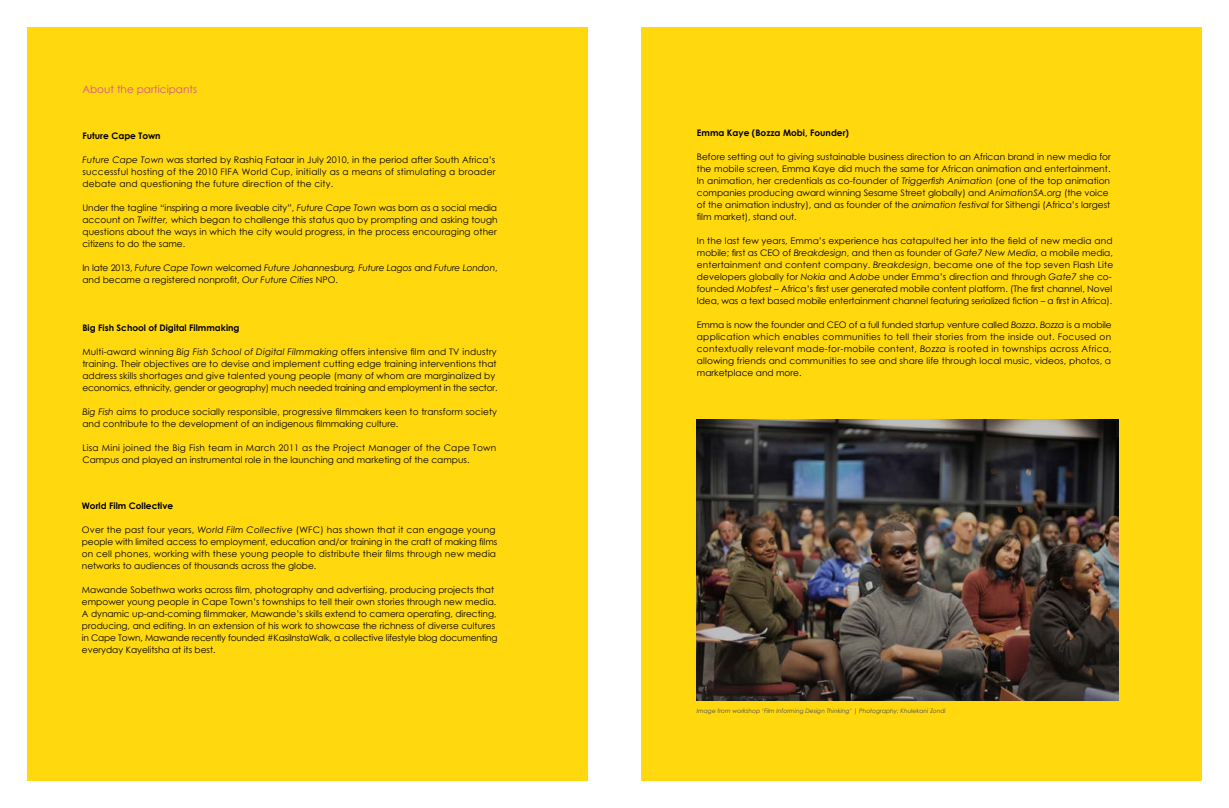
<style>
.page{position:relative;width:1229px;height:808px;background:#fff}
.page>*{position:absolute;margin:0;border:0;box-sizing:border-box;transform-origin:0 0}
.t1{font:10.5px "Century Gothic";color:#d55097}
.t2{font:9px/12px "Century Gothic";letter-spacing:.005em;color:#000}
.t3{font:italic 9px/12px "Century Gothic";letter-spacing:-.015em;color:#000}
.t4{font:700 9px "Century Gothic";color:#000}
.t5{font:italic 6px "Century Gothic";color:#4a4a49}
.s1{font-style:italic}
.s2{font-style:normal}
</style>
<div class="page">
<div style="left:27px;top:27px;width:560px;height:754px;background:#ffd80e"></div>
<div style="left:641px;top:27px;width:561px;height:754px;background:#ffd80e"></div>
<img style="left:697px;top:419px;width:421px;height:281px">
<p class="t1" style="left:82px;top:82px;width:116px">About the participants</p>
<p class="t4" style="left:82px;top:129px;width:80px">Future Cape Town</p>
<p class="t2" style="left:82px;top:153px;width:415px;text-align:justify"><span class="s1">Future Cape Town</span> was started by Rashiq Fataar in July 2010, in the period after South Africa’s successful hosting of the 2010 FIFA World Cup, initially as a means of stimulating a broader debate and questioning the future direction of the city.</p>
<p class="t2" style="left:82px;top:201px;width:417px;text-align:justify">Under the tagline “inspiring a more liveable city”, <span class="s1">Future Cape Town</span> was born as a social media account on <span class="s1">Twitter,</span> which began to challenge this status quo by prompting and asking tough questions about the ways in which the city would progress, in the process encouraging other citizens to do the same.</p>
<p class="t3" style="left:82px;top:261px;width:417px"><span class="s2">In late 2013,</span> Future Cape Town <span class="s2">welcomed</span> Future Johannesburg, Future Lagos <span class="s2">and</span> Future London<span class="s2">, and became a registered nonprofit,</span> Our Future Cities <span class="s2">NPO.</span></p>
<p class="t4" style="left:82px;top:321px;width:159px">Big Fish School of Digital Filmmaking</p>
<p class="t2" style="left:82px;top:345px;width:417px">Multi-award winning <span class="s1">Big Fish School of Digital Filmmaking</span> offers intensive film and TV industry training. Their objectives are to devise and implement cutting edge training interventions that address skills shortages and give talented young people (many of whom are marginalized by economics, ethnicity, gender or geography) much needed training and employment in the sector.</p>
<p class="t2" style="left:82px;top:405px;width:416px"><span class="s1">Big Fish</span> aims to produce socially responsible, progressive filmmakers keen to transform society and contribute to the development of an indigenous filmmaking culture.</p>
<p class="t2" style="left:82px;top:441px;width:416px">Lisa Mini joined the Big Fish team in March 2011 as the Project Manager of the Cape Town<br>Campus and played an instrumental role in the launching and marketing of the campus.</p>
<p class="t4" style="left:82px;top:499px;width:93px">World Film Collective</p>
<p class="t2" style="left:82px;top:524px;width:417px">Over the past four years, <span class="s1">World Film Collective</span> (WFC) has shown that it can engage young people with limited access to employment, education and/or training in the craft of making films on cell phones, working with these young people to distribute their films through new media networks to audiences of thousands across the globe.</p>
<p class="t2" style="left:82px;top:584px;width:417px">Mawande Sobethwa works across film, photography and advertising, producing projects that empower young people in Cape Town’s townships to tell their own stories through new media.<br>A dynamic up-and-coming filmmaker, Mawande’s skills extend to camera operating, directing, producing, and editing. In an extension of his work to showcase the richness of diverse cultures in Cape Town, Mawande recently founded #KasiInstaWalk, a collective lifestyle blog documenting everyday Kayelitsha at its best.</p>
<p class="t4" style="left:697px;top:126px;width:154px">Emma Kaye (Bozza Mobi, Founder)</p>
<p class="t2" style="left:697px;top:151px;width:415px">Before setting out to giving sustainable business direction to an African brand in new media for the mobile screen, Emma Kaye did much the same for African animation and entertainment.<br>In animation, her credentials as co-founder of <span class="s1">Triggerfish Animation</span> (one of the top animation companies producing award winning Sesame Street globally) and <span class="s1">AnimationSA.org</span> (the voice of the animation industry), and as founder of the <span class="s1">animation festival</span> for Sithengi (Africa’s largest film market), stand out.</p>
<p class="t2" style="left:697px;top:235px;width:418px">In the last few years, Emma’s experience has catapulted her into the field of new media and mobile; first as CEO of <span class="s1">Breakdesign</span>, and then as founder of <span class="s1">Gate7 New Media</span>, a mobile media, entertainment and content company. <span class="s1">Breakdesign</span>, became one of the top seven Flash Lite developers globally for <span class="s1">Nokia</span> and <span class="s1">Adobe</span> under Emma’s direction and through <span class="s1">Gate7</span> she co&shy;founded <span class="s1">Mobfest</span> – Africa’s first user generated mobile content platform. (The first channel, Novel Idea, was a text based mobile entertainment channel featuring serialized fiction – a first in Africa).</p>
<p class="t2" style="left:697px;top:319px;width:416px;text-align:justify">Emma is now the founder and CEO of a full funded startup venture called <span class="s1">Bozza</span>. <span class="s1">Bozza</span> is a mobile application which enables communities to tell their stories from the inside out. Focused on contextually relevant made-for-mobile content, <span class="s1">Bozza</span> is rooted in townships across Africa, allowing friends and communities to see and share life through local music, videos, photos, a marketplace and more.</p>
<p class="t5" style="left:697px;top:707px;width:250px">Image from workshop ‘Film Informing Design Thinking’ | Photography: Khulekani Zondi</p>
</div>
